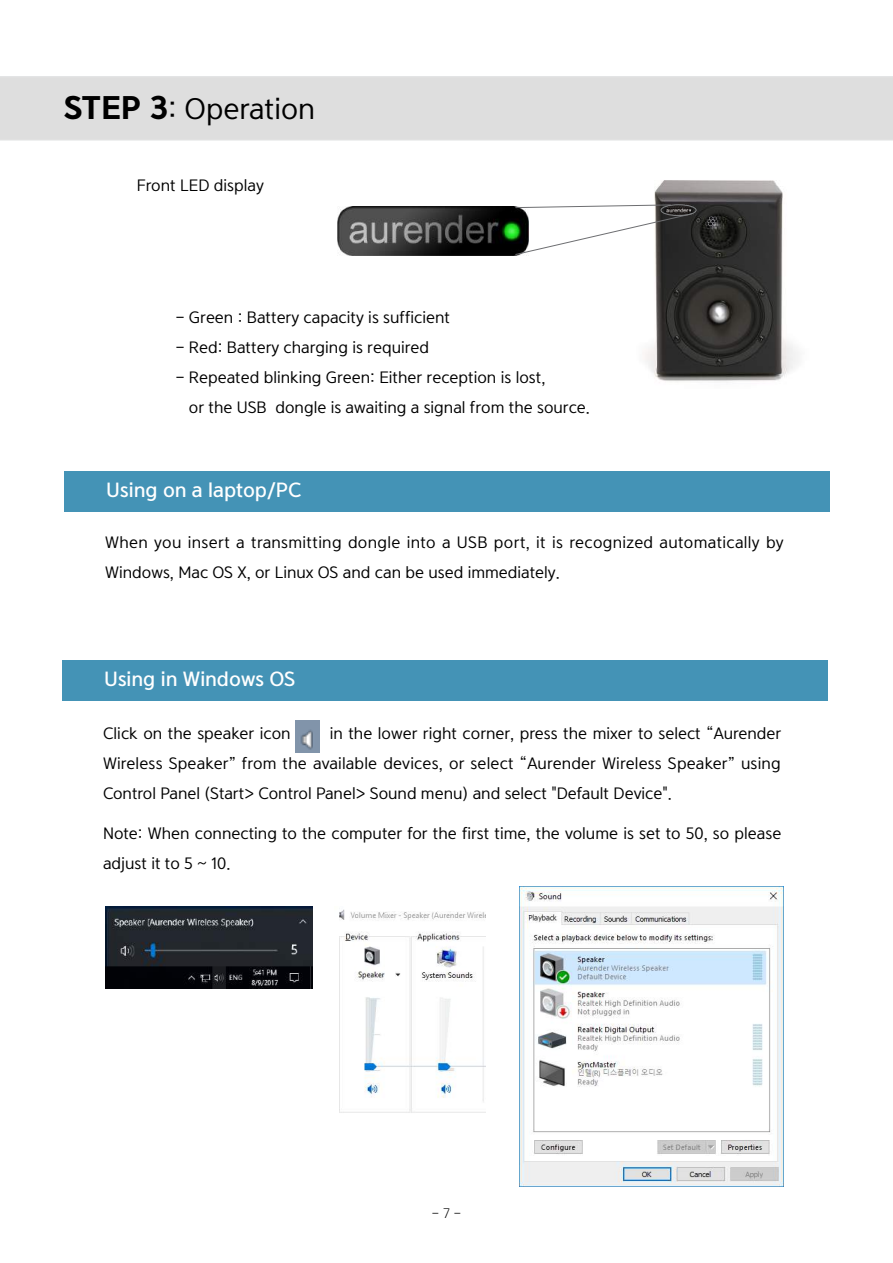
<style>
.page{position:relative;width:893px;height:1263px;background:#fff}
.page>*{position:absolute;margin:0;border:0;box-sizing:border-box;transform-origin:0 0}
.t1{font:27px "Yoon Gothic Pro 750";color:#000}
.t2{font:18px "Yoon Gothic Pro 770";color:#fff}
.t3{font:15px/30px "Yoon Gothic Pro 750";color:#000}
.t4{font:15px/30px "Yoon Gothic Pro 750";letter-spacing:.02em;color:#000}
.t5{font:13.5px "Yoon Gothic Pro 730";color:#000}
.s1{font-family:"Yoon Gothic Pro 790"}
</style>
<div class="page">
<img style="left:296px;top:721px;width:24px;height:31px">
<div style="left:64px;top:471px;width:765px;height:41px;background:#4493b6"></div>
<img style="left:645px;top:180px;width:153px;height:202px">
<div style="left:0;top:77px;width:893px;height:63px;background:#dedede"></div>
<img style="left:337px;top:207px;width:178px;height:48px">
<svg style="left:515px;top:204px;width:178px;height:51px"></svg>
<div style="left:661px;top:205px;width:35px;height:11px;border:1px solid #808284;border-radius:50%"></div>
<div style="left:62px;top:660px;width:765px;height:41px;background:#4493b6"></div>
<img style="left:105px;top:906px;width:208px;height:83px">
<img style="left:339px;top:909px;width:146px;height:204px">
<img style="left:519px;top:886px;width:264px;height:301px">
<h1 class="t1" style="left:64px;top:91px;width:253px"><span class="s1">STEP 3</span>: Operation</h1>
<p class="t3" style="left:137px;top:171px;width:128px">Front LED display</p>
<p class="t3" style="left:176px;top:303px;width:276px">- Green : Battery capacity is sufficient</p>
<p class="t3" style="left:176px;top:333px;width:255px">- Red: Battery charging is required</p>
<p class="t3" style="left:189px;top:363px;width:403px;text-indent:-13px">- Repeated blinking Green: Either reception is lost,<br>or the USB dongle is awaiting a signal from the source.</p>
<p class="t2" style="left:106px;top:478px;width:197px">Using on a laptop/PC</p>
<p class="t4" style="left:105px;top:527px;width:680px">When you insert a transmitting dongle into a USB port, it is recognized automatically by<br>Windows, Mac OS X, or Linux OS and can be used immediately.</p>
<p class="t2" style="left:104px;top:667px;width:193px">Using in Windows OS</p>
<p class="t3" style="left:103px;top:718px;width:680px;text-align:justify;text-indent:227px">in the lower right corner, press the mixer to select “Aurender Wireless Speaker” from the available devices, or select “Aurender Wireless Speaker” using Control Panel (Start&gt; Control Panel&gt; Sound menu) and select "Default Device".</p>
<p class="t3" style="left:103px;top:718px;width:189px">Click on the speaker icon</p>
<p class="t3" style="left:103px;top:819px;width:680px">Note: When connecting to the computer for the first time, the volume is set to 50, so please adjust it to 5 ~ 10.</p>
<p class="t5" style="left:432px;top:1205px;width:31px">- 7 -</p>
</div>
